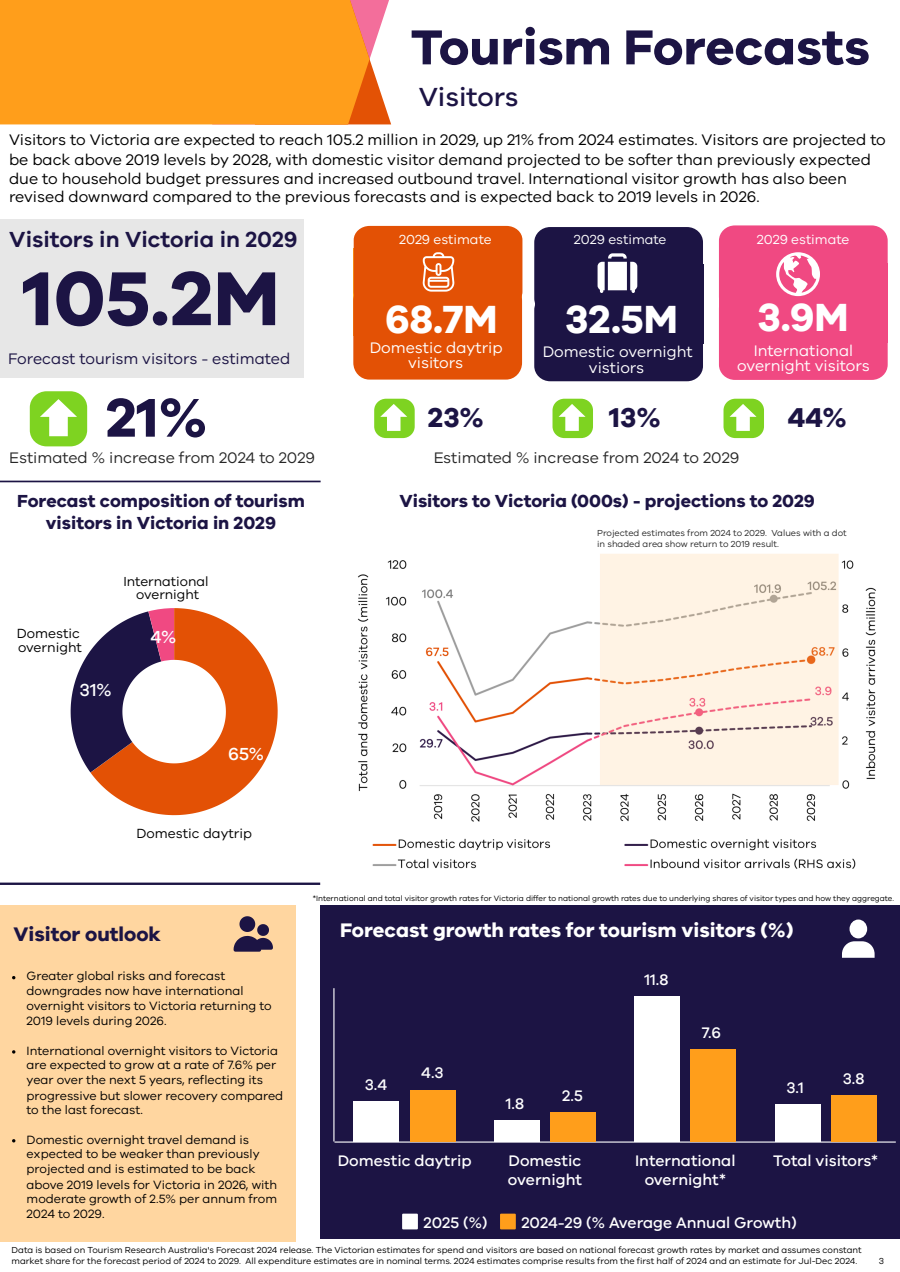
<style>
.page{position:relative;width:900px;height:1272px;background:#fff}
.page>*{position:absolute;margin:0;border:0;box-sizing:border-box;transform-origin:0 0}
.t1{font:700 78.75px "VIC";color:#1c1444}
.t2{font:700 56.25px "VIC";color:#1c1444}
.t3{font:700 50.7px "VIC";color:#1c1444}
.t4{font:700 40.5px "VIC";color:#fff}
.t5{font:700 28.2px "VIC";color:#1c1444}
.t6{font:500 27px "VIC";color:#1c1444}
.t7{font:600 22.5px "VIC";color:#1c1444}
.t8{font:700 20.25px "VIC";color:#fff}
.t9{font:700 20.25px "VIC";color:#1c1444}
.t10{font:700 18px/21.3px "VIC";color:#1c1444;text-align:center}
.t11{font:500 18px "VIC";color:#fff}
.t12{font:15.75px/18.8px "VIC";color:#000}
.t13{font:500 15.75px/19.2px "VIC";color:#fff}
.t14{font:15.75px/15.8px "VIC";color:#fff;text-align:center}
.t15{font:15.75px "VIC";color:#1c1444}
.t16{font:13.65px/13.5px "VIC";color:#000}
.t17{font:13.5px "VIC";color:#fff}
.t18{font:13.5px/13.5px "VIC";color:#000;text-align:center}
.t19{font:12.3px/14.9px "VIC";color:#000}
.t20{font:9px/11.2px "VIC";color:#000}
.t21{font:7.8px "VIC";color:#000}
</style>
<div class="page">
<div style="left:0;top:219px;width:304px;height:159px;background:#e7e7e7"></div>
<div style="left:0;top:906px;width:296px;height:336px;background:#ffd6a0"></div>
<div style="left:353px;top:284px;width:169px;height:96px;background:#e35105;border-radius:16px"></div>
<div style="left:321px;top:905px;width:579px;height:333px;background:#1c1444"></div>
<div style="left:719px;top:225px;width:169px;height:87px;background:#f04982;border-radius:16px"></div>
<div style="left:719px;top:293px;width:169px;height:87px;background:#f04982;border-radius:16px"></div>
<div style="left:534px;top:227px;width:169px;height:87px;background:#1c1444;border-radius:16px"></div>
<div style="left:534px;top:295px;width:169px;height:86px;background:#1c1444;border-radius:16px"></div>
<hr style="left:0;top:481px;width:321px;height:1px;background:#1c1444">
<hr style="left:0;top:883px;width:320px;height:2px;background:#1c1444">
<hr style="left:334px;top:1141px;width:562px;height:2px;background:#fff">
<hr style="left:333px;top:988px;width:1px;height:153px;background:#fff">
<div style="left:354px;top:1101px;width:45px;height:40px;background:#fff"></div>
<div style="left:495px;top:1120px;width:45px;height:21px;background:#fff"></div>
<div style="left:634px;top:996px;width:45px;height:145px;background:#fff"></div>
<div style="left:775px;top:1104px;width:45px;height:37px;background:#fff"></div>
<div style="left:410px;top:1090px;width:45px;height:51px;background:#ff9e1b"></div>
<div style="left:551px;top:1112px;width:45px;height:29px;background:#ff9e1b"></div>
<div style="left:691px;top:1049px;width:45px;height:92px;background:#ff9e1b"></div>
<div style="left:832px;top:1095px;width:45px;height:46px;background:#ff9e1b"></div>
<svg style="left:402px;top:1214px;width:16px;height:15px"></svg>
<svg style="left:500px;top:1214px;width:16px;height:15px"></svg>
<svg style="left:842px;top:919px;width:33px;height:39px"></svg>
<div style="left:0;top:0;width:346px;height:124px;background:#ff9e1b"></div>
<svg style="left:346px;top:0;width:45px;height:124px"></svg>
<div style="left:30px;top:391px;width:57px;height:55px;background:#7ed321;border-radius:17px"></div>
<svg style="left:40px;top:399px;width:37px;height:37px"></svg>
<svg style="left:776px;top:252px;width:44px;height:44px"></svg>
<div style="left:354px;top:226px;width:168px;height:72px;background:#e35105"></div>
<svg style="left:598px;top:253px;width:39px;height:40px"></svg>
<div style="left:374px;top:399px;width:41px;height:39px;background:#7ed321;border-radius:12px"></div>
<svg style="left:380px;top:404px;width:27px;height:27px"></svg>
<div style="left:553px;top:399px;width:40px;height:39px;background:#7ed321;border-radius:12px"></div>
<svg style="left:559px;top:404px;width:27px;height:27px"></svg>
<div style="left:724px;top:399px;width:40px;height:39px;background:#7ed321;border-radius:12px"></div>
<svg style="left:730px;top:404px;width:27px;height:27px"></svg>
<svg style="left:234px;top:916px;width:39px;height:36px"></svg>
<svg style="left:12px;top:1050px;width:3px;height:4px"></svg>
<svg style="left:71px;top:608px;width:207px;height:207px"></svg>
<img style="left:358px;top:554px;width:518px;height:315px">
<h3 class="t3" style="left:411px;top:14px;width:461px">Tourism Forecasts</h3>
<h3 class="t6" style="left:419px;top:79px;width:101px">Visitors</h3>
<p class="t12" style="left:9px;top:131px;width:878px">Visitors to Victoria are expected to reach 105.2 million in 2029, up 21% from 2024 estimates. Visitors are projected to be back above 2019 levels by 2028, with domestic visitor demand projected to be softer than previously expected due to household budget pressures and increased outbound travel. International visitor growth has also been revised downward compared to the previous forecasts and is expected back to 2019 levels in 2026.</p>
<h3 class="t7" style="left:9px;top:224px;width:290px">Visitors in Victoria in 2029</h3>
<h1 class="t1" style="left:23px;top:246px;width:258px">105.2M</h1>
<p class="t15" style="left:8px;top:348px;width:284px">Forecast tourism visitors - estimated</p>
<p class="t17" style="left:399px;top:230px;width:94px">2029 estimate</p>
<p class="t17" style="left:574px;top:230px;width:94px">2029 estimate</p>
<p class="t17" style="left:757px;top:230px;width:94px">2029 estimate</p>
<h3 class="t4" style="left:385px;top:293px;width:114px">68.7M</h3>
<h3 class="t4" style="left:565px;top:293px;width:114px">32.5M</h3>
<h3 class="t4" style="left:758px;top:291px;width:93px">3.9M</h3>
<p class="t14" style="left:370px;top:340px;width:134px">Domestic daytrip visitors</p>
<p class="t14" style="left:737px;top:343px;width:134px">International overnight visitors</p>
<p class="t14" style="left:543px;top:344px;width:152px">Domestic overnight vistiors</p>
<h2 class="t2" style="left:106px;top:380px;width:103px">21%</h2>
<h3 class="t5" style="left:609px;top:399px;width:53px">13%</h3>
<h3 class="t5" style="left:788px;top:399px;width:60px">44%</h3>
<p class="t12" style="left:9px;top:449px;width:308px">Estimated % increase from 2024 to 2029</p>
<h3 class="t5" style="left:428px;top:399px;width:57px">23%</h3>
<p class="t12" style="left:433px;top:448px;width:308px">Estimated % increase from 2024 to 2029</p>
<h3 class="t10" style="left:17px;top:491px;width:289px">Forecast composition of tourism visitors in Victoria in 2029</h3>
<p class="t16" style="left:17px;top:627px;width:67px">Domestic overnight</p>
<h3 class="t11" style="left:80px;top:678px;width:34px">31%</h3>
<p class="t18" style="left:123px;top:575px;width:87px">International overnight</p>
<h3 class="t11" style="left:151px;top:625px;width:27px">4%</h3>
<h3 class="t11" style="left:228px;top:742px;width:37px">65%</h3>
<h3 class="t10" style="left:399px;top:491px;width:417px">Visitors to Victoria (000s) - projections to 2029</h3>
<p class="t20" style="left:597px;top:528px;width:251px">Projected estimates from 2024 to 2029. Values with a dot in shaded area show return to 2019 result.</p>
<p class="t16" style="left:137px;top:827px;width:117px">Domestic daytrip</p>
<h3 class="t9" style="left:14px;top:920px;width:149px">Visitor outlook</h3>
<p class="t19" style="left:27px;top:969px;width:246px">Greater global risks and forecast downgrades now have international overnight visitors to Victoria returning to 2019 levels during 2026.</p>
<p class="t19" style="left:27px;top:1043px;width:258px">International overnight visitors to Victoria are expected to grow at a rate of 7.6% per year over the next 5 years, reflecting its progressive but slower recovery compared to the last forecast.</p>
<p class="t19" style="left:27px;top:1132px;width:252px">Domestic overnight travel demand is expected to be weaker than previously projected and is estimated to be back above 2019 levels for Victoria in 2026, with moderate growth of 2.5% per annum from 2024 to 2029.</p>
<p class="t21" style="left:313px;top:893px;width:583px">*International and total visitor growth rates for Victoria differ to national growth rates due to underlying shares of visitor types and how they aggregate.</p>
<h3 class="t8" style="left:340px;top:916px;width:455px">Forecast growth rates for tourism visitors (%)</h3>
<p class="t13" style="left:365px;top:1075px;width:24px">3.4</p>
<p class="t13" style="left:421px;top:1064px;width:24px">4.3</p>
<p class="t13" style="left:506px;top:1094px;width:20px">1.8</p>
<p class="t13" style="left:562px;top:1086px;width:22px">2.5</p>
<p class="t13" style="left:644px;top:970px;width:25px">11.8</p>
<p class="t13" style="left:702px;top:1023px;width:21px">7.6</p>
<p class="t13" style="left:786px;top:1078px;width:19px">3.1</p>
<p class="t13" style="left:843px;top:1069px;width:23px">3.8</p>
<p class="t13" style="left:338px;top:1151px;width:135px">Domestic daytrip</p>
<p class="t13" style="left:508px;top:1151px;width:76px">Domestic overnight</p>
<p class="t13" style="left:635px;top:1151px;width:102px;text-align:center">International overnight*</p>
<p class="t13" style="left:773px;top:1151px;width:106px">Total visitors*</p>
<p class="t13" style="left:424px;top:1213px;width:66px">2025 (%)</p>
<p class="t13" style="left:521px;top:1213px;width:277px">2024-29 (% Average Annual Growth)</p>
<p class="t20" style="left:12px;top:1244px;width:852px">Data is based on Tourism Research Australia's Forecast 2024 release. The Victorian estimates for spend and visitors are based on national forecast growth rates by market and assumes constant market share for the forecast period of 2024 to 2029. All expenditure estimates are in nominal terms. 2024 estimates comprise results from the first half of 2024 and an estimate for Jul-Dec 2024.</p>
<p class="t20" style="left:879px;top:1255px;width:7px">3</p>
</div>
